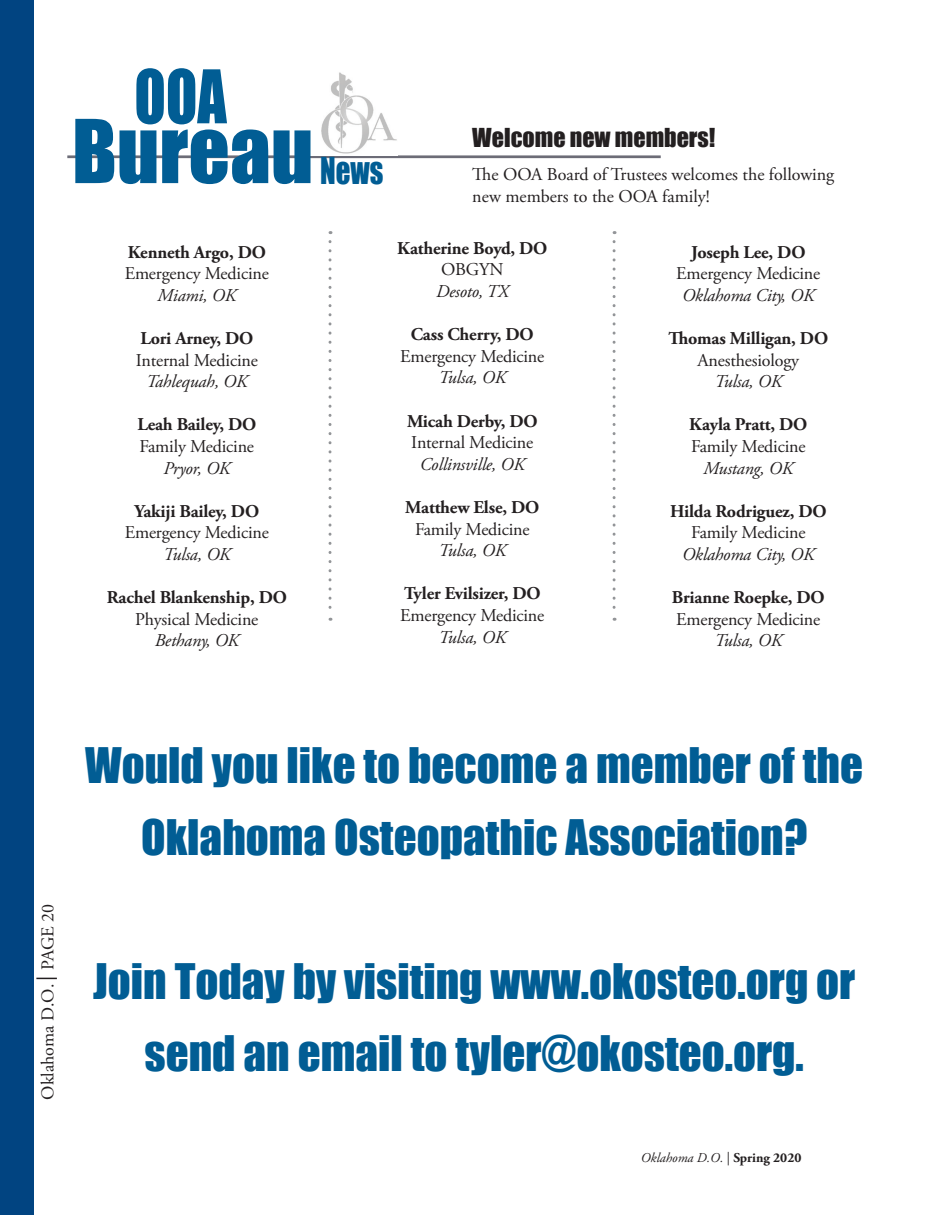
<style>
.page{position:relative;width:945px;height:1215px;background:#fff}
.page>*{position:absolute;margin:0;border:0;box-sizing:border-box;transform-origin:0 0}
.t1{font:81.3px "Impact";color:#015d94}
.t2{font:68.25px "Impact";color:#015d94;scale:.85 1}
.t3{font:45px/72px "Impact";color:#015d94;text-align:center}
.t4{font:34.2px "Impact";color:#015d94;scale:.85 1}
.t5{font:24px "Impact";color:#231f20}
.t6{font:18px/21.6px "Adobe Garamond Pro";letter-spacing:-.01em;color:#231f20}
.t7{font:700 18px "Adobe Garamond Pro";letter-spacing:-.01em;color:#231f20}
.t8{font:italic 18px "Adobe Garamond Pro";letter-spacing:-.01em;color:#231f20}
.t9{font:italic 13.5px "Adobe Garamond Pro";color:#231f20}
.s1{font-style:normal}
.s2{font-weight:700;font-style:normal}
</style>
<div class="page">
<div style="left:0;top:0;width:34px;height:1215px;background:#014481"></div>
<hr style="left:67px;top:155px;width:594px;height:3px;background:#6c6c77">
<img style="left:321px;top:72px;width:76px;height:82px">
<svg style="left:329px;top:242px;width:3px;height:379px"></svg>
<svg style="left:613px;top:242px;width:3px;height:379px"></svg>
<svg style="left:36px;top:978px;width:21px;height:1px"></svg>
<h2 class="t2" style="left:134px;top:44px;width:110px">OOA</h2>
<h1 class="t1" style="left:72px;top:88px;width:243px">Bureau</h1>
<h3 class="t4" style="left:320px;top:144px;width:76px">News</h3>
<p class="t7" style="left:128px;top:241px;width:140px">Kenneth Argo, DO</p>
<p class="t6" style="left:125px;top:263px;width:146px">Emergency Medicine</p>
<p class="t8" style="left:158px;top:284px;width:80px">Miami, OK</p>
<p class="t7" style="left:140px;top:328px;width:114px">Lori Arney, DO</p>
<p class="t6" style="left:136px;top:350px;width:124px">Internal Medicine</p>
<p class="t8" style="left:146px;top:371px;width:103px">Tahlequah, OK</p>
<p class="t7" style="left:137px;top:414px;width:120px">Leah Bailey, DO</p>
<p class="t6" style="left:140px;top:436px;width:116px">Family Medicine</p>
<p class="t8" style="left:163px;top:457px;width:68px">Pryor, OK</p>
<p class="t7" style="left:134px;top:501px;width:126px">Yakiji Bailey, DO</p>
<p class="t6" style="left:125px;top:522px;width:146px">Emergency Medicine</p>
<p class="t8" style="left:163px;top:543px;width:69px">Tulsa, OK</p>
<p class="t7" style="left:107px;top:587px;width:182px">Rachel Blankenship, DO</p>
<p class="t6" style="left:135px;top:609px;width:125px">Physical Medicine</p>
<p class="t8" style="left:155px;top:630px;width:86px">Bethany, OK</p>
<h3 class="t5" style="left:472px;top:119px;width:244px">Welcome new members!</h3>
<p class="t6" style="left:472px;top:164px;width:364px">The OOA Board of Trustees welcomes the following new members to the OOA family!</p>
<p class="t7" style="left:397px;top:238px;width:152px">Katherine Boyd, DO</p>
<p class="t6" style="left:441px;top:259px;width:64px">OBGYN</p>
<p class="t8" style="left:436px;top:280px;width:74px">Desoto, TX</p>
<p class="t7" style="left:411px;top:324px;width:124px">Cass Cherry, DO</p>
<p class="t6" style="left:400px;top:346px;width:146px">Emergency Medicine</p>
<p class="t8" style="left:439px;top:367px;width:69px">Tulsa, OK</p>
<p class="t7" style="left:407px;top:410px;width:132px">Micah Derby, DO</p>
<p class="t6" style="left:411px;top:432px;width:124px">Internal Medicine</p>
<p class="t8" style="left:420px;top:453px;width:106px">Collinsville, OK</p>
<p class="t7" style="left:405px;top:497px;width:136px">Matthew Else, DO</p>
<p class="t6" style="left:415px;top:519px;width:116px">Family Medicine</p>
<p class="t8" style="left:439px;top:540px;width:69px">Tulsa, OK</p>
<p class="t7" style="left:404px;top:583px;width:138px">Tyler Evilsizer, DO</p>
<p class="t6" style="left:400px;top:605px;width:146px">Emergency Medicine</p>
<p class="t8" style="left:439px;top:626px;width:69px">Tulsa, OK</p>
<p class="t7" style="left:691px;top:241px;width:116px">Joseph Lee, DO</p>
<p class="t6" style="left:676px;top:263px;width:146px">Emergency Medicine</p>
<p class="t8" style="left:682px;top:284px;width:134px">Oklahoma City, OK</p>
<p class="t7" style="left:668px;top:328px;width:161px">Thomas Milligan, DO</p>
<p class="t6" style="left:698px;top:350px;width:103px">Anesthesiology</p>
<p class="t8" style="left:715px;top:371px;width:69px">Tulsa, OK</p>
<p class="t7" style="left:689px;top:414px;width:120px">Kayla Pratt, DO</p>
<p class="t6" style="left:691px;top:436px;width:116px">Family Medicine</p>
<p class="t8" style="left:704px;top:457px;width:91px">Mustang, OK</p>
<p class="t7" style="left:670px;top:501px;width:158px">Hilda Rodriguez, DO</p>
<p class="t6" style="left:691px;top:522px;width:116px">Family Medicine</p>
<p class="t8" style="left:682px;top:543px;width:134px">Oklahoma City, OK</p>
<p class="t7" style="left:672px;top:587px;width:154px">Brianne Roepke, DO</p>
<p class="t6" style="left:676px;top:609px;width:146px">Emergency Medicine</p>
<p class="t8" style="left:715px;top:630px;width:69px">Tulsa, OK</p>
<p class="t6" style="left:38px;top:1100px;width:197px;rotate:-90deg">Oklahoma D.O. PAGE 20</p>
<h3 class="t3" style="left:85px;top:729px;width:779px">Would you like to become a member of the<br>Oklahoma Osteopathic Association?</h3>
<h3 class="t3" style="left:93px;top:945px;width:764px">Join Today by visiting www.okosteo.org or send an email to tyler@okosteo.org.</h3>
<p class="t9" style="left:641px;top:1150px;width:162px">Oklahoma D.O. <span class="s1">|</span> <span class="s2">Spring 2020</span></p>
</div>
